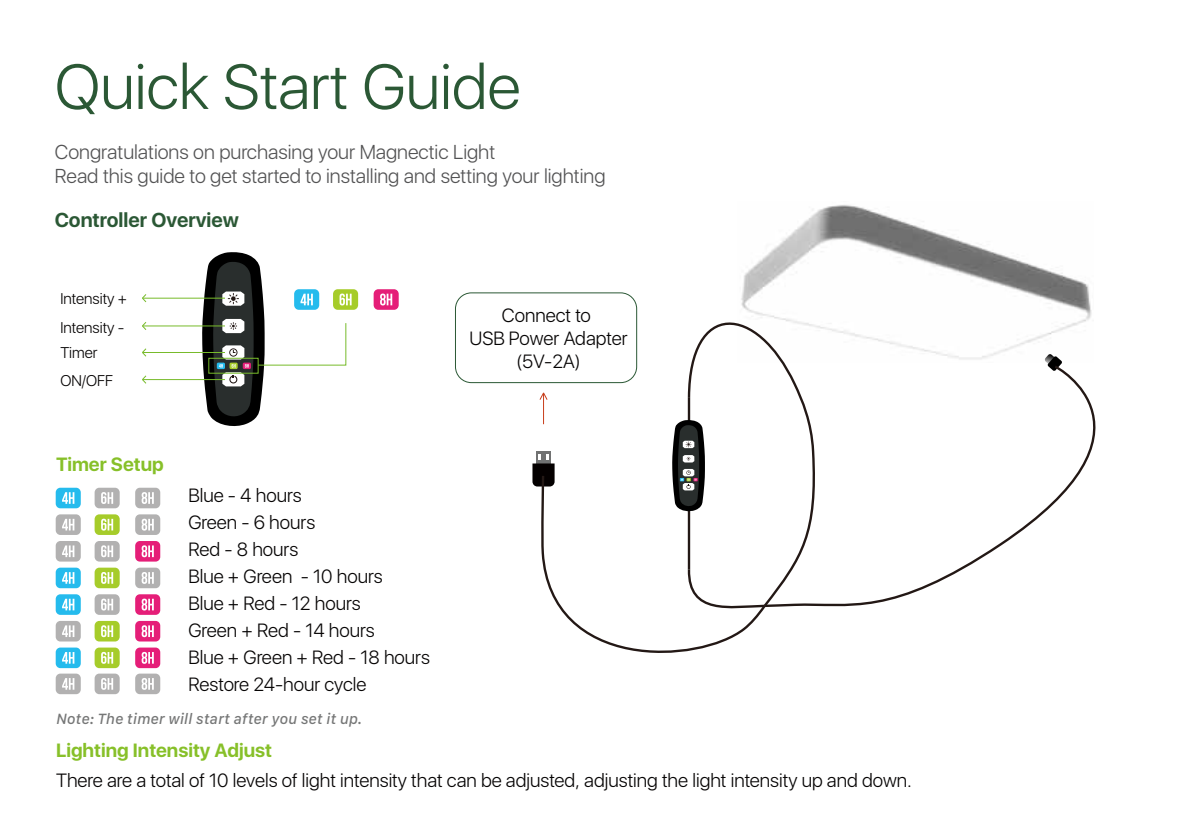
<style>
.page{position:relative;width:1191px;height:840px;background:#fff}
.page>*{position:absolute;margin:0;border:0;box-sizing:border-box;transform-origin:0 0}
.t1{font:300 63px "SFUI Display";color:#2b5835}
.t2{font:300 20px/24px "SFUI Display";color:#535354}
.t3{font:700 20px "SFUI Display";color:#2b5835}
.t4{font:300 19px/27px "SFUI Display";color:#060404;text-align:center}
.t5{font:700 19px "SFUI Display";color:#87c029}
.t6{font:italic 500 15.4px "SF Compact Text";color:#767777}
.t7{font:300 15.4px/29px "SFUI Display";color:#060404}
</style>
<div class="page">
<img style="left:741px;top:205px;width:351px;height:155px">
<svg style="left:1044px;top:354px;width:18px;height:10px"></svg>
<hr style="left:543px;top:392px;width:1px;height:32px;background:#c83e1c">
<svg style="left:539px;top:392px;width:9px;height:8px"></svg>
<div style="left:455px;top:292px;width:182px;height:91px;border:1px solid #2b5835;border-radius:16px"></div>
<div style="left:536px;top:451px;width:15px;height:17px;background:#717272"></div>
<svg style="left:532px;top:454px;width:22px;height:32px"></svg>
<div style="left:333px;top:289px;width:25px;height:20px;background:#a6cc2a;border-radius:5px"></div>
<div style="left:373px;top:289px;width:26px;height:20px;background:#e51e78;border-radius:5px"></div>
<svg style="left:380px;top:293px;width:12px;height:12px"></svg>
<div style="left:56px;top:487px;width:25px;height:21px;background:#25bbed;border-radius:5px"></div>
<div style="left:95px;top:487px;width:25px;height:21px;background:#b2b1b1;border-radius:5px"></div>
<div style="left:135px;top:487px;width:25px;height:21px;background:#b2b1b1;border-radius:5px"></div>
<svg style="left:62px;top:492px;width:12px;height:11px"></svg>
<svg style="left:101px;top:492px;width:12px;height:11px"></svg>
<svg style="left:142px;top:492px;width:12px;height:11px"></svg>
<div style="left:56px;top:514px;width:25px;height:20px;background:#b2b1b1;border-radius:5px"></div>
<div style="left:95px;top:514px;width:25px;height:20px;background:#a6cc2a;border-radius:5px"></div>
<div style="left:135px;top:514px;width:25px;height:20px;background:#b2b1b1;border-radius:5px"></div>
<svg style="left:62px;top:518px;width:12px;height:12px"></svg>
<svg style="left:101px;top:518px;width:12px;height:12px"></svg>
<svg style="left:142px;top:518px;width:12px;height:12px"></svg>
<div style="left:56px;top:540px;width:25px;height:21px;background:#b2b1b1;border-radius:5px"></div>
<div style="left:95px;top:540px;width:25px;height:21px;background:#b2b1b1;border-radius:5px"></div>
<div style="left:135px;top:540px;width:25px;height:21px;background:#e51e78;border-radius:5px"></div>
<svg style="left:62px;top:545px;width:12px;height:12px"></svg>
<svg style="left:101px;top:545px;width:12px;height:12px"></svg>
<svg style="left:142px;top:545px;width:12px;height:12px"></svg>
<div style="left:56px;top:567px;width:25px;height:21px;background:#25bbed;border-radius:5px"></div>
<div style="left:95px;top:567px;width:25px;height:21px;background:#a6cc2a;border-radius:5px"></div>
<div style="left:135px;top:567px;width:25px;height:21px;background:#b2b1b1;border-radius:5px"></div>
<svg style="left:62px;top:572px;width:12px;height:11px"></svg>
<svg style="left:101px;top:572px;width:12px;height:11px"></svg>
<svg style="left:142px;top:572px;width:12px;height:11px"></svg>
<div style="left:56px;top:594px;width:25px;height:20px;background:#25bbed;border-radius:5px"></div>
<div style="left:95px;top:594px;width:25px;height:20px;background:#b2b1b1;border-radius:5px"></div>
<div style="left:135px;top:594px;width:25px;height:20px;background:#e51e78;border-radius:5px"></div>
<svg style="left:62px;top:598px;width:12px;height:12px"></svg>
<svg style="left:101px;top:598px;width:12px;height:12px"></svg>
<svg style="left:142px;top:598px;width:12px;height:12px"></svg>
<div style="left:56px;top:620px;width:25px;height:21px;background:#b2b1b1;border-radius:5px"></div>
<div style="left:95px;top:620px;width:25px;height:21px;background:#a6cc2a;border-radius:5px"></div>
<div style="left:135px;top:620px;width:25px;height:21px;background:#e51e78;border-radius:5px"></div>
<svg style="left:62px;top:625px;width:12px;height:11px"></svg>
<svg style="left:101px;top:625px;width:12px;height:11px"></svg>
<svg style="left:142px;top:625px;width:12px;height:11px"></svg>
<div style="left:56px;top:647px;width:25px;height:20px;background:#25bbed;border-radius:5px"></div>
<div style="left:95px;top:647px;width:25px;height:20px;background:#a6cc2a;border-radius:5px"></div>
<div style="left:135px;top:647px;width:25px;height:20px;background:#e51e78;border-radius:5px"></div>
<svg style="left:62px;top:652px;width:12px;height:11px"></svg>
<svg style="left:101px;top:651px;width:12px;height:12px"></svg>
<svg style="left:142px;top:651px;width:12px;height:12px"></svg>
<div style="left:56px;top:673px;width:25px;height:20px;background:#b2b1b1;border-radius:5px"></div>
<div style="left:95px;top:673px;width:25px;height:20px;background:#b2b1b1;border-radius:5px"></div>
<div style="left:135px;top:673px;width:25px;height:20px;background:#b2b1b1;border-radius:5px"></div>
<svg style="left:62px;top:678px;width:12px;height:11px"></svg>
<svg style="left:101px;top:678px;width:12px;height:11px"></svg>
<svg style="left:142px;top:678px;width:12px;height:11px"></svg>
<hr style="left:142px;top:297px;width:83px;height:1px;background:#78bb2b">
<svg style="left:142px;top:294px;width:5px;height:8px"></svg>
<hr style="left:142px;top:325px;width:83px;height:1px;background:#78bb2b">
<svg style="left:142px;top:322px;width:5px;height:8px"></svg>
<hr style="left:142px;top:352px;width:83px;height:1px;background:#78bb2b">
<svg style="left:142px;top:348px;width:5px;height:9px"></svg>
<hr style="left:142px;top:379px;width:83px;height:1px;background:#78bb2b">
<svg style="left:142px;top:375px;width:5px;height:9px"></svg>
<svg style="left:202px;top:252px;width:149px;height:174px"></svg>
<svg style="left:687px;top:299px;width:130px;height:121px"></svg>
<svg style="left:762px;top:364px;width:334px;height:243px"></svg>
<svg style="left:541px;top:473px;width:227px;height:180px"></svg>
<svg style="left:672px;top:420px;width:33px;height:92px"></svg>
<h1 class="t1" style="left:55px;top:45px;width:467px">Quick Start Guide</h1>
<p class="t2" style="left:55px;top:141px;width:552px">Congratulations on purchasing your Magnectic Light<br>Read this guide to get started to installing and setting your lighting</p>
<p class="t3" style="left:55px;top:208px;width:186px">Controller Overview</p>
<p class="t7" style="left:60px;top:285px;width:68px">Intensity +<br>Intensity -</p>
<p class="t7" style="left:60px;top:339px;width:54px;line-height:28.2px">Timer<br>ON/OFF</p>
<p class="t5" style="left:56px;top:453px;width:109px">Timer Setup</p>
<p class="t4" style="left:188px;top:482px;width:243px;text-align:left">Blue - 4 hours<br>Green - 6 hours<br>Red - 8 hours<br>Blue + Green - 10 hours<br>Blue + Red - 12 hours<br>Green + Red - 14 hours<br>Blue + Green + Red - 18 hours<br>Restore 24-hour cycle</p>
<p class="t6" style="left:56px;top:709px;width:307px">Note: The timer will start after you set it up.</p>
<p class="t4" style="left:469px;top:305px;width:160px;line-height:22.8px">Connect to<br>USB Power Adapter (5V-2A)</p>
<p class="t5" style="left:56px;top:738px;width:217px">Lighting Intensity Adjust</p>
<p class="t4" style="left:56px;top:767px;width:857px">There are a total of 10 levels of light intensity that can be adjusted, adjusting the light intensity up and down.</p>
</div>
